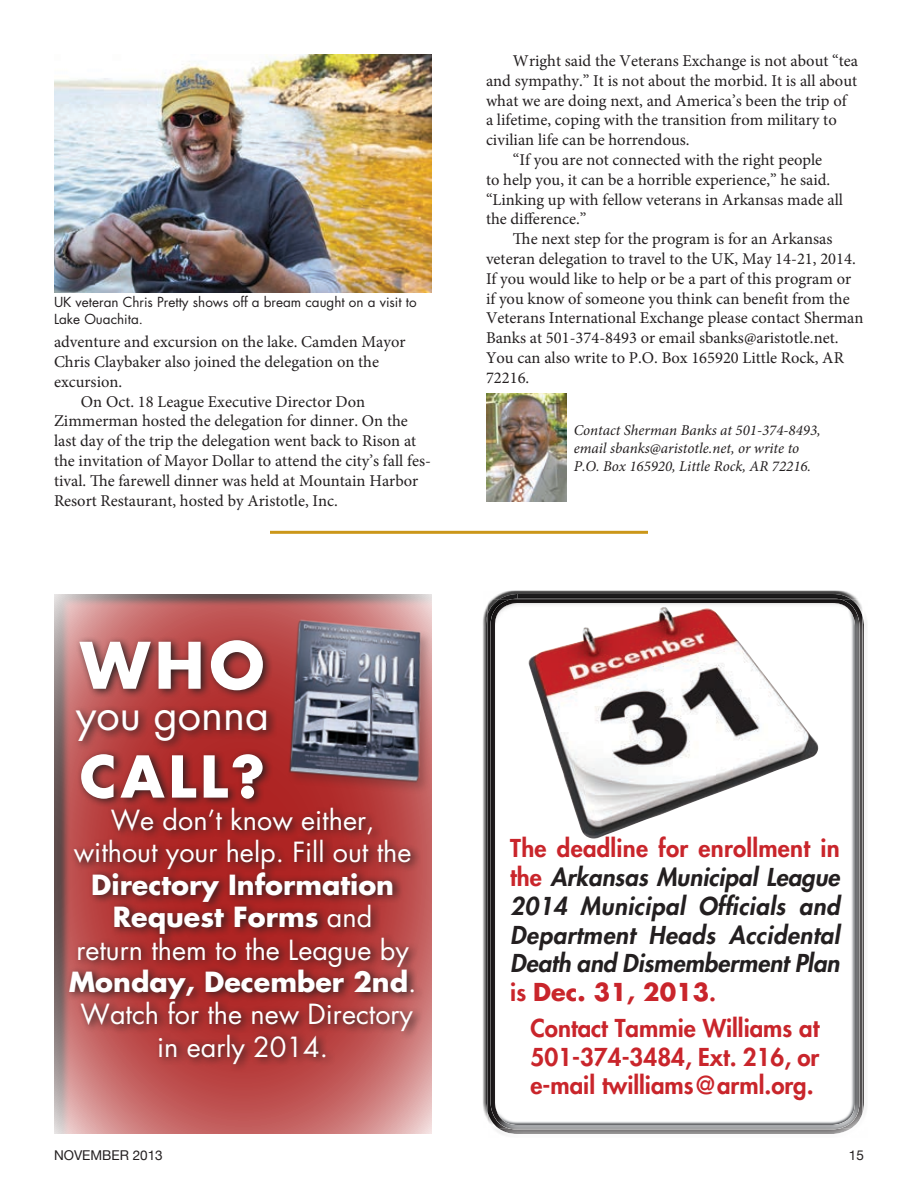
<style>
.page{position:relative;width:918px;height:1188px;background:#fff}
.page>*{position:absolute;margin:0;border:0;box-sizing:border-box;transform-origin:0 0}
.t1{font:700 62.25px "Futura";color:#fff}
.t2{font:700 56.1px "Futura";color:#fff}
.t3{font:41.55px "Futura";color:#fff}
.t4{font:27px/32.4px "Futura";color:#fff;text-align:center}
.t5{font:italic 800 24px/28.8px "Futura";color:#231f20;text-align:justify}
.t6{font:800 24px/28.8px "Futura";color:#c9252b;text-align:justify}
.t7{font:16.5px "Minion Pro";color:#231f20}
.t8{font:italic 15px/18px "Minion Pro";color:#231f20}
.t9{font:13.5px/16.2px "Futura";color:#231f20}
.t10{font:13.5px "Helvetica Neue";color:#231f20}
.s1{font-weight:700}
.s2{font-style:normal;color:#c9252b}
.s3{font-weight:700;font-style:normal;color:#c9252b}
</style>
<div class="page">
<div style="left:480px;top:600px;width:396px;height:543px;background:#fff;opacity:.75"></div>
<div style="left:476px;top:584px;width:391px;height:543px;background:#231f20;opacity:.75"></div>
<img style="left:528px;top:607px;width:292px;height:233px">
<div style="left:53px;top:592px;width:381px;height:542px;background:#231f20;opacity:.95"></div>
<div style="left:65px;top:635px;width:359px;height:438px;background:#231f20;opacity:.92"></div>
<div style="left:287px;top:618px;width:146px;height:177px;background:#231f20;opacity:.24"></div>
<img style="left:281px;top:610px;width:151px;height:181px">
<img style="left:486px;top:393px;width:81px;height:108px">
<img style="left:54px;top:54px;width:378px;height:238px">
<hr style="left:270px;top:531px;width:378px;height:3px;background:#cb9719">
<p class="t9" style="left:54px;top:294px;width:364px">UK veteran Chris Pretty shows off a bream caught on a visit to<br>Lake Ouachita.</p>
<p class="t7" style="left:54px;top:331px;width:353px">adventure and excursion on the lake. Camden Mayor</p>
<p class="t7" style="left:54px;top:351px;width:327px">Chris Claybaker also joined the delegation on the</p>
<p class="t7" style="left:54px;top:370px;width:70px">excursion.</p>
<p class="t7" style="left:81px;top:390px;width:286px">On Oct. 18 League Executive Director Don</p>
<p class="t7" style="left:54px;top:410px;width:355px">Zimmerman hosted the delegation for dinner. On the</p>
<p class="t7" style="left:54px;top:430px;width:364px">last day of the trip the delegation went back to Rison at</p>
<p class="t7" style="left:54px;top:450px;width:379px">the invitation of Mayor Dollar to attend the city’s fall fes-</p>
<p class="t7" style="left:54px;top:469px;width:366px">tival. The farewell dinner was held at Mountain Harbor</p>
<p class="t7" style="left:54px;top:489px;width:285px">Resort Restaurant, hosted by Aristotle, Inc.</p>
<h1 class="t1" style="left:80px;top:622px;width:186px">WHO</h1>
<h3 class="t3" style="left:76px;top:686px;width:195px">you gonna</h3>
<h2 class="t2" style="left:80px;top:738px;width:187px">CALL?</h2>
<h3 class="t4" style="left:74px;top:804px;width:339px">We don’t know either, without your help. Fill out the</h3>
<h3 class="t4" style="left:69px;top:868px;width:349px"><span class="s1">Directory Information<br>Request Forms</span> and<br>return them to the League by<br><span class="s1">Monday, December 2nd</span>.<br>Watch for the new Directory in early 2014.</h3>
<p class="t7" style="left:513px;top:50px;width:347px">Wright said the Veterans Exchange is not about “tea</p>
<p class="t7" style="left:486px;top:69px;width:373px">and sympathy.” It is not about the morbid. It is all about</p>
<p class="t7" style="left:486px;top:89px;width:362px">what we are doing next, and America’s been the trip of</p>
<p class="t7" style="left:486px;top:109px;width:352px">a lifetime, coping with the transition from military to</p>
<p class="t7" style="left:486px;top:129px;width:205px">civilian life can be horrendous.</p>
<p class="t7" style="left:513px;top:149px;width:311px">“If you are not connected with the right people</p>
<p class="t7" style="left:486px;top:168px;width:346px">to help you, it can be a horrible experience,” he said.</p>
<p class="t7" style="left:486px;top:188px;width:359px">“Linking up with fellow veterans in Arkansas made all</p>
<p class="t7" style="left:486px;top:208px;width:102px">the difference.”</p>
<p class="t7" style="left:513px;top:228px;width:321px">The next step for the program is for an Arkansas</p>
<p class="t7" style="left:486px;top:248px;width:371px">veteran delegation to travel to the UK, May 14-21, 2014.</p>
<p class="t7" style="left:486px;top:267px;width:367px">If you would like to help or be a part of this program or</p>
<p class="t7" style="left:486px;top:287px;width:365px">if you know of someone you think can benefit from the</p>
<p class="t7" style="left:486px;top:307px;width:379px">Veterans International Exchange please contact Sherman</p>
<p class="t7" style="left:486px;top:327px;width:354px">Banks at 501-374-8493 or email sbanks@aristotle.net.</p>
<p class="t7" style="left:486px;top:347px;width:359px">You can also write to P.O. Box 165920 Little Rock, AR</p>
<p class="t7" style="left:486px;top:366px;width:45px">72216.</p>
<p class="t8" style="left:574px;top:421px;width:249px">Contact Sherman Banks at 501-374-8493, email sbanks@aristotle.net, or write to<br>P.O. Box 165920, Little Rock, AR 72216.</p>
<h3 class="t5" style="left:510px;top:834px;width:331px"><span class="s2">The deadline for enrollment in the</span> Arkansas Municipal League 2014 Municipal Officials and Department Heads Accidental Death and Dismemberment Plan <span class="s2">is</span> <span class="s3">Dec. 31, 2013</span><span class="s2">.</span></h3>
<h3 class="t6" style="left:531px;top:1013px;width:290px">Contact Tammie Williams at 501-374-3484, Ext. 216, or e-mail twilliams@arml.org.</h3>
<p class="t10" style="left:54px;top:1148px;width:110px">NOVEMBER 2013</p>
<p class="t10" style="left:849px;top:1148px;width:17px">15</p>
</div>
